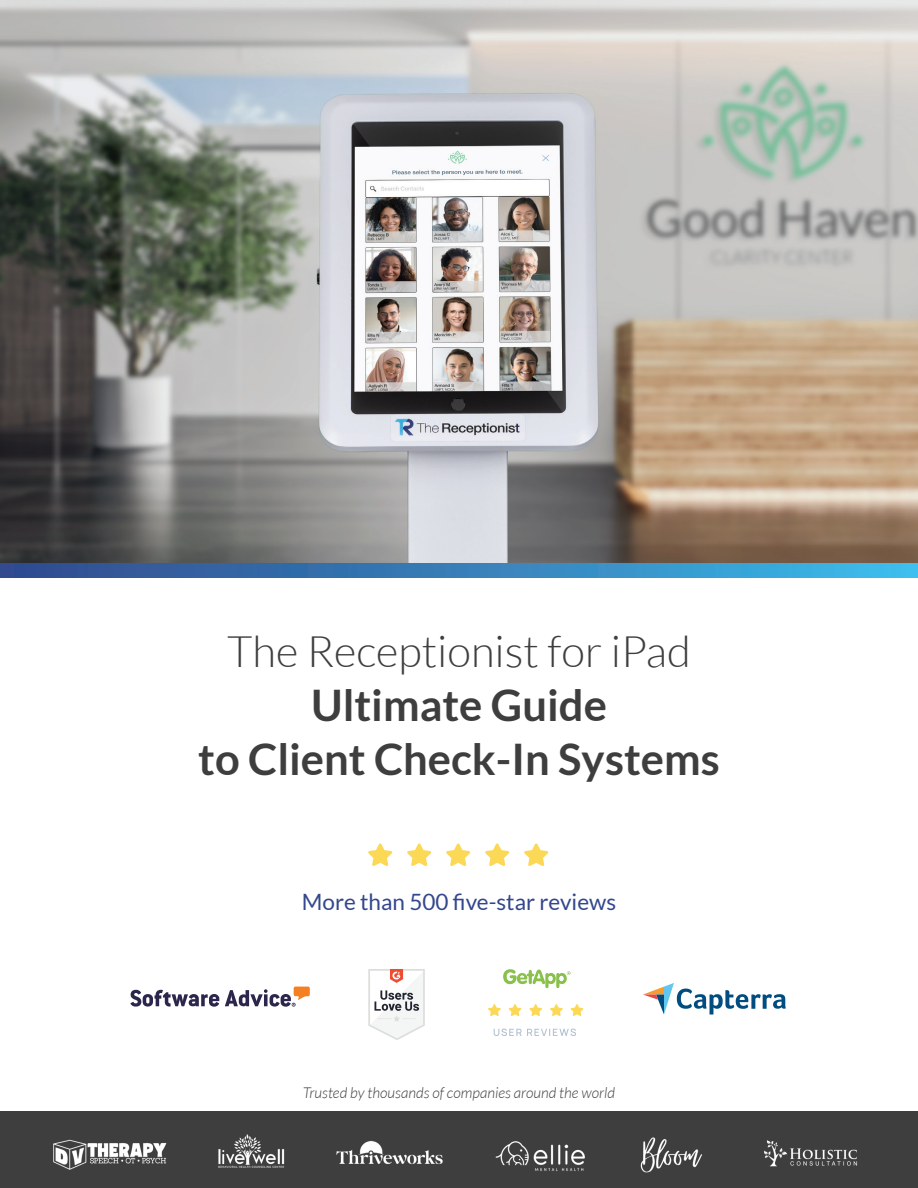
<style>
.page{position:relative;width:918px;height:1188px;background:#fff}
.page>*{position:absolute;margin:0;border:0;box-sizing:border-box;transform-origin:0 0}
.t1{font:700 43.5px "Lato";color:#3e3e3f}
.t2{font:300 43.5px "Lato";color:#3e3e3f}
.t3{font:22.5px "Lato";color:#33478d}
.t4{font:italic 300 15px "Lato";color:#3e3e3f}
</style>
<div class="page">
<div style="left:0;top:1112px;width:918px;height:76px;background:#3e3e3f"></div>
<img style="left:764px;top:1140px;width:94px;height:27px">
<img style="left:640px;top:1137px;width:62px;height:36px">
<img style="left:495px;top:1141px;width:90px;height:30px">
<img style="left:336px;top:1140px;width:107px;height:24px">
<img style="left:218px;top:1134px;width:67px;height:34px">
<img style="left:53px;top:1140px;width:114px;height:30px">
<svg style="left:643px;top:983px;width:143px;height:32px"></svg>
<svg style="left:488px;top:1004px;width:95px;height:12px"></svg>
<svg style="left:494px;top:1029px;width:82px;height:7px"></svg>
<svg style="left:503px;top:969px;width:68px;height:19px"></svg>
<svg style="left:368px;top:969px;width:57px;height:71px"></svg>
<svg style="left:225px;top:987px;width:85px;height:20px"></svg>
<svg style="left:130px;top:990px;width:89px;height:17px"></svg>
<svg style="left:368px;top:843px;width:180px;height:23px"></svg>
<img style="left:0;top:0;width:918px;height:564px">
<svg style="left:0;top:564px;width:918px;height:14px;background:#3680ba"></svg>
<p class="t2" style="left:227px;top:628px;width:465px">The Receptionist for iPad</p>
<p class="t1" style="left:311px;top:680px;width:297px">Ultimate Guide</p>
<p class="t1" style="left:198px;top:734px;width:523px">to Client Check-In Systems</p>
<p class="t3" style="left:302px;top:890px;width:316px">More than 500 five-star reviews</p>
<p class="t4" style="left:303px;top:1085px;width:314px">Trusted by thousands of companies around the world</p>
</div>
